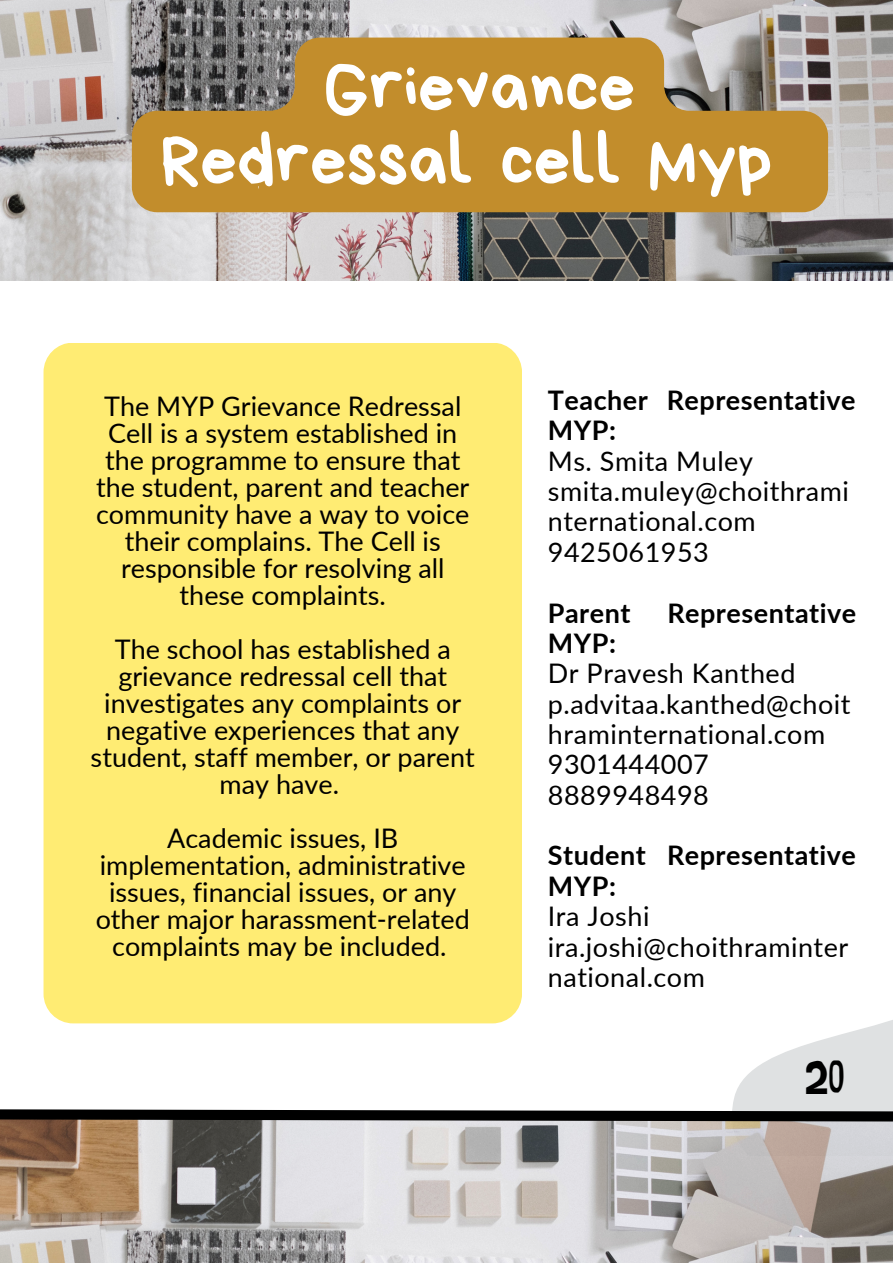
<style>
.page{position:relative;width:893px;height:1264px;background:#fff}
.page>*{position:absolute;margin:0;border:0;box-sizing:border-box;transform-origin:0 0}
.t1{font:72.6px/73.2px "Bryndan Write";color:#fff;text-align:center}
.t2{font:44.1px "Jingleberry";color:#000}
.t3{font:27px/27px "Lato";color:#000;text-align:center}
.t4{font:27px/30.3px "Lato";letter-spacing:.02em;color:#000}
.t5{font:700 27px/30.3px "Lato";letter-spacing:.02em;color:#000}
</style>
<div class="page">
<svg style="left:733px;top:1020px;width:159px;height:84px;fill:#dfe1e2"></svg>
<img style="left:0;top:0;width:892px;height:280px">
<svg style="left:132px;top:38px;width:696px;height:174px;background:#b58a3d"></svg>
<div style="left:43px;top:342px;width:479px;height:681px;background:#ffec73;border-radius:30px"></div>
<img style="left:0;top:1126px;width:892px;height:136px">
<svg style="left:0;top:1104px;width:892px;height:22px"></svg>
<p class="t1" style="left:161px;top:51px;width:613px">Grievance<br>Redressal cell Myp</p>
<p class="t3" style="left:96px;top:392px;width:375px">The MYP Grievance Redressal<br>Cell is a system established in the programme to ensure that the student, parent and teacher community have a way to voice their complains. The Cell is responsible for resolving all these complaints.</p>
<p class="t3" style="left:91px;top:635px;width:385px">The school has established a grievance redressal cell that investigates any complaints or negative experiences that any student, staff member, or parent may have.</p>
<p class="t3" style="left:96px;top:824px;width:375px">Academic issues, IB implementation, administrative issues, financial issues, or any other major harassment-related complaints may be included.</p>
<p class="t5" style="left:548px;top:384px;width:309px">Teacher Representative<br>MYP:</p>
<p class="t4" style="left:548px;top:445px;width:206px">Ms. Smita Muley</p>
<p class="t4" style="left:548px;top:475px;width:303px">smita.muley@choithrami nternational.com</p>
<p class="t4" style="left:548px;top:536px;width:162px">9425061953</p>
<p class="t5" style="left:548px;top:597px;width:84px">Parent</p>
<p class="t5" style="left:667px;top:597px;width:190px">Representative</p>
<p class="t5" style="left:548px;top:627px;width:70px">MYP:</p>
<p class="t4" style="left:548px;top:657px;width:249px">Dr Pravesh Kanthed</p>
<p class="t4" style="left:548px;top:688px;width:304px">p.advitaa.kanthed@choit hraminternational.com</p>
<p class="t4" style="left:548px;top:748px;width:162px">9301444007<br>8889948498</p>
<p class="t5" style="left:548px;top:839px;width:309px">Student Representative<br>MYP:</p>
<p class="t4" style="left:548px;top:900px;width:103px">Ira Joshi</p>
<p class="t4" style="left:548px;top:931px;width:302px">ira.joshi@choithraminter national.com</p>
<p class="t2" style="left:804px;top:1058px;width:42px">20</p>
</div>
